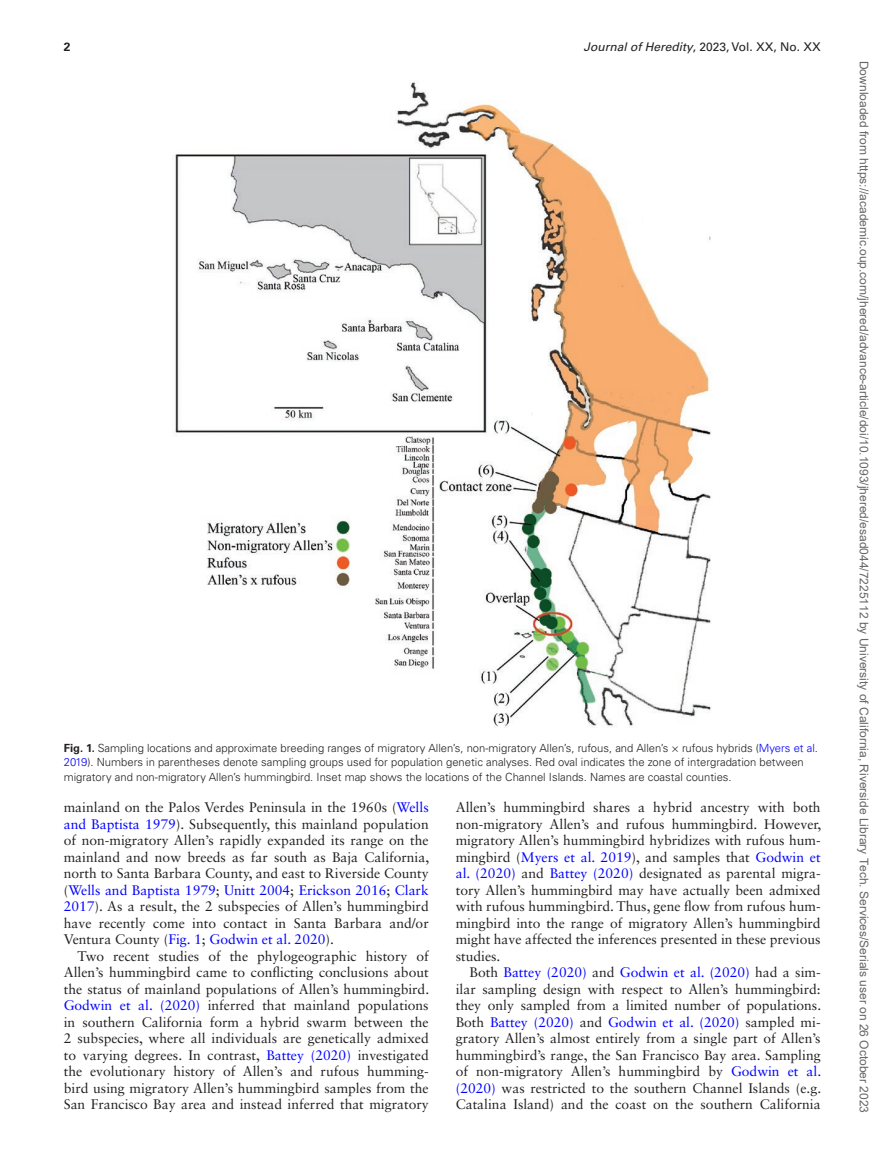
<style>
.page{position:relative;width:893px;height:1174px;background:#fff}
.page>*{position:absolute;margin:0;border:0;box-sizing:border-box;transform-origin:0 0}
.t1{font:13.8px/16.5px "Sabon LT Std";color:#231f20;text-align:justify}
.t2{font:12px "Arial";color:#666}
.t3{font:12px "Univers LT Std";color:#231f20}
.t4{font:700 12px "Univers LT Std";color:#231f20}
.t5{font:300 11.25px/14.2px "Univers LT Std";color:#231f20}
.s1{font-style:italic}
.s2{font-weight:700}
.s3{color:#00f}
</style>
<div class="page">
<img style="left:175px;top:81px;width:536px;height:646px">
<p class="t4" style="left:64px;top:40px;width:8px">2</p>
<p class="t3" style="left:584px;top:40px;width:239px"><span class="s1">Journal of Heredity</span>, 2023, Vol. XX, No. XX</p>
<p class="t5" style="left:64px;top:741px;width:756px"><span class="s2">Fig. 1.</span> Sampling locations and approximate breeding ranges of migratory Allen’s, non-migratory Allen’s, rufous, and Allen’s × rufous hybrids (<span class="s3">Myers et al.<br>2019</span>). Numbers in parentheses denote sampling groups used for population genetic analyses. Red oval indicates the zone of intergradation between migratory and non-migratory Allen’s hummingbird. Inset map shows the locations of the Channel Islands. Names are coastal counties.</p>
<p class="t1" style="left:64px;top:799px;width:367px">mainland on the Palos Verdes Peninsula in the 1960s (<span class="s3">Wells and Baptista 1979</span>). Subsequently, this mainland population of non-migratory Allen’s rapidly expanded its range on the mainland and now breeds as far south as Baja California, north to Santa Barbara County, and east to Riverside County (<span class="s3">Wells and Baptista 1979</span>; <span class="s3">Unitt 2004</span>; <span class="s3">Erickson 2016</span>; <span class="s3">Clark 2017</span>). As a result, the 2 subspecies of Allen’s hummingbird have recently come into contact in Santa Barbara and/or Ventura County (<span class="s3">Fig. 1</span>; <span class="s3">Godwin et al. 2020</span>).</p>
<p class="t1" style="left:64px;top:947px;width:367px;text-indent:14px">Two recent studies of the phylogeographic history of Allen’s hummingbird came to conflicting conclusions about the status of mainland populations of Allen’s hummingbird.<br><span class="s3">Godwin et al. (2020)</span> inferred that mainland populations in southern California form a hybrid swarm between the 2 subspecies, where all individuals are genetically admixed to varying degrees. In contrast, <span class="s3">Battey (2020)</span> investigated the evolutionary history of Allen’s and rufous humming&shy;bird using migratory Allen’s hummingbird samples from the San Francisco Bay area and instead inferred that migratory</p>
<p class="t1" style="left:456px;top:799px;width:367px">Allen’s hummingbird shares a hybrid ancestry with both non-migratory Allen’s and rufous hummingbird. However, migratory Allen’s hummingbird hybridizes with rufous hum&shy;mingbird (<span class="s3">Myers et al. 2019</span>), and samples that <span class="s3">Godwin et al. (2020)</span> and <span class="s3">Battey (2020)</span> designated as parental migra&shy;tory Allen’s hummingbird may have actually been admixed with rufous hummingbird. Thus, gene flow from rufous hum&shy;mingbird into the range of migratory Allen’s hummingbird might have affected the inferences presented in these previous studies.</p>
<p class="t1" style="left:456px;top:964px;width:367px;text-indent:14px">Both <span class="s3">Battey (2020)</span> and <span class="s3">Godwin et al. (2020)</span> had a sim&shy;ilar sampling design with respect to Allen’s hummingbird: they only sampled from a limited number of populations.<br>Both <span class="s3">Battey (2020)</span> and <span class="s3">Godwin et al. (2020)</span> sampled mi&shy;gratory Allen’s almost entirely from a single part of Allen’s hummingbird’s range, the San Francisco Bay area. Sampling of non-migratory Allen’s hummingbird by <span class="s3">Godwin et al. (2020)</span> was restricted to the southern Channel Islands (e.g.<br>Catalina Island) and the coast on the southern California</p>
<p class="t2" style="left:868px;top:61px;width:1053px;rotate:90deg">Downloaded from https://academic.oup.com/jhered/advance-article/doi/10.1093/jhered/esad044/7225112 by University of California, Riverside Library Tech. Services/Serials user on 26 October 2023</p>
</div>
